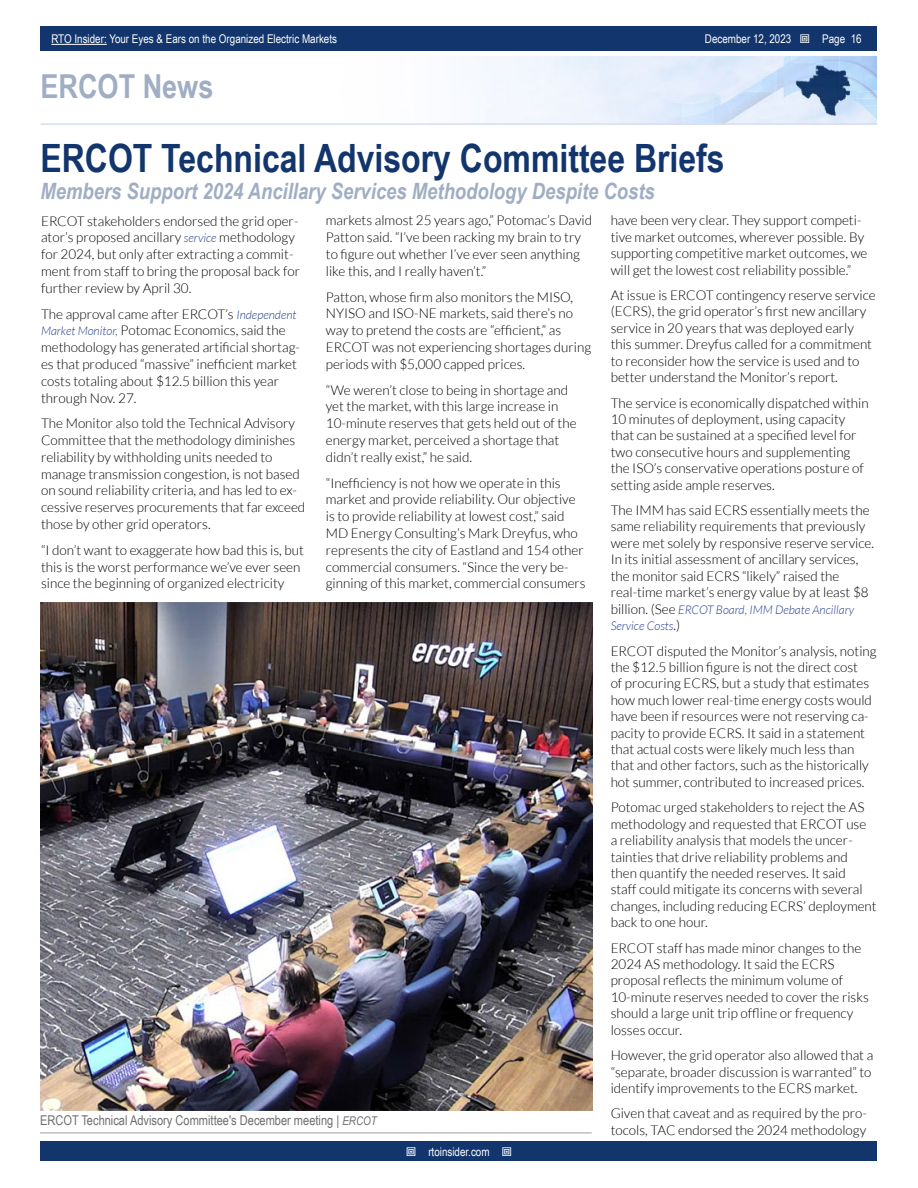
<style>
.page{position:relative;width:918px;height:1188px;background:#fff}
.page>*{position:absolute;margin:0;border:0;box-sizing:border-box;transform-origin:0 0}
.t1{font:700 39px "Arial Narrow";color:#11356c}
.t2{font:700 33px "Arial Narrow";color:#a0aec4}
.t3{font:italic 700 22.5px "Arial Narrow";color:#a0aec4}
.t4{font:300 13.5px/16.4px "Lato";color:#000}
.t5{font:13.5px "Arial Narrow";color:#6d6e71}
.t6{font:12px "Arial Narrow";color:#fff}
.t7{font:italic 300 12px/16.4px "Lato";color:#25408f}
.s1{font-style:italic;font-size:12px;color:#25408f}
.s2{font-style:normal;font-size:13.5px;color:#000}
.s3{font-style:italic;font-size:12px}
</style>
<div class="page">
<div style="left:41px;top:1142px;width:836px;height:19px;background:#11356c"></div>
<div style="left:41px;top:27px;width:836px;height:24px;background:#11356c"></div>
<hr style="left:51px;top:44px;width:56px;height:1px;background:#fff">
<img style="left:474px;top:56px;width:403px;height:67px">
<hr style="left:40px;top:123px;width:837px;height:2px;background:#d6deec">
<hr style="left:40px;top:1132px;width:552px;height:2px;background:#bfbfbf">
<img style="left:41px;top:603px;width:552px;height:507px">
<p class="t6" style="left:51px;top:30px;width:287px">RTO Insider: Your Eyes &amp; Ears on the Organized Electric Markets</p>
<p class="t6" style="left:705px;top:30px;width:88px">December 12, 2023</p>
<p class="t6" style="left:822px;top:30px;width:41px">Page 16</p>
<h2 class="t2" style="left:40px;top:61px;width:174px">ERCOT News</h2>
<h1 class="t1" style="left:40px;top:129px;width:686px">ERCOT Technical Advisory Committee Briefs</h1>
<h3 class="t3" style="left:40px;top:174px;width:616px">Members Support 2024 Ancillary Services Methodology Despite Costs</h3>
<p class="t4" style="left:41px;top:212px;width:261px;line-height:16.8px">ERCOT stakeholders endorsed the grid oper&shy;ator’s proposed ancillary <span class="s1">service</span> methodology for 2024, but only after extracting a commit&shy;ment from staff to bring the proposal back for further review by April 30.</p>
<p class="t4" style="left:41px;top:305px;width:261px;line-height:16.8px">The approval came after ERCOT’s <span class="s1">Independent Market Monitor,</span> Potomac Economics, said the methodology has generated artificial shortag&shy;es that produced “massive” inefficient market costs totaling about $12.5 billion this year through Nov. 27.</p>
<p class="t4" style="left:41px;top:415px;width:266px;line-height:16.8px">The Monitor also told the Technical Advisory Committee that the methodology diminishes reliability by withholding units needed to manage transmission congestion, is not based on sound reliability criteria, and has led to ex&shy;cessive reserves procurements that far exceed those by other grid operators.</p>
<p class="t4" style="left:41px;top:542px;width:264px;line-height:16.8px">“I don’t want to exaggerate how bad this is, but this is the worst performance we’ve ever seen since the beginning of organized electricity</p>
<p class="t4" style="left:326px;top:212px;width:268px;line-height:16.8px">markets almost 25 years ago,” Potomac’s David Patton said. “I’ve been racking my brain to try to figure out whether I’ve ever seen anything like this, and I really haven’t.”</p>
<p class="t4" style="left:326px;top:288px;width:267px;line-height:16.8px">Patton, whose firm also monitors the MISO, NYISO and ISO-NE markets, said there’s no way to pretend the costs are “efficient,” as ERCOT was not experiencing shortages during periods with $5,000 capped prices.</p>
<p class="t4" style="left:326px;top:381px;width:252px;line-height:16.8px">“We weren’t close to being in shortage and yet the market, with this large increase in 10-minute reserves that gets held out of the energy market, perceived a shortage that didn’t really exist,” he said.</p>
<p class="t4" style="left:326px;top:474px;width:261px;line-height:16.8px">“Inefficiency is not how we operate in this market and provide reliability. Our objective is to provide reliability at lowest cost,” said MD Energy Consulting’s Mark Dreyfus, who represents the city of Eastland and 154 other commercial consumers. “Since the very be&shy;ginning of this market, commercial consumers</p>
<p class="t4" style="left:611px;top:212px;width:258px">have been very clear. They support competi&shy;tive market outcomes, wherever possible. By supporting competitive market outcomes, we will get the lowest cost reliability possible.”</p>
<p class="t4" style="left:611px;top:287px;width:267px">At issue is ERCOT contingency reserve service (ECRS), the grid operator’s first new ancillary service in 20 years that was deployed early this summer. Dreyfus called for a commitment to reconsider how the service is used and to better understand the Monitor’s report.</p>
<p class="t4" style="left:611px;top:395px;width:259px">The service is economically dispatched within 10 minutes of deployment, using capacity that can be sustained at a specified level for two consecutive hours and supplementing the ISO’s conservative operations posture of setting aside ample reserves.</p>
<p class="t4" style="left:611px;top:502px;width:264px">The IMM has said ECRS essentially meets the same reliability requirements that previously were met solely by responsive reserve service.<br>In its initial assessment of ancillary services, the monitor said ECRS “likely” raised the real-time market’s energy value by at least $8</p>
<p class="t7" style="left:611px;top:602px;width:245px"><span class="s2">billion. (See</span> ERCOT Board, IMM Debate Ancillary<br>Service Costs<span class="s2">.)</span></p>
<p class="t4" style="left:611px;top:643px;width:267px">ERCOT disputed the Monitor’s analysis, noting the $12.5 billion figure is not the direct cost<br>of procuring ECRS, but a study that estimates how much lower real-time energy costs would have been if resources were not reserving ca&shy;pacity to provide ECRS. It said in a statement that actual costs were likely much less than that and other factors, such as the historically hot summer, contributed to increased prices.</p>
<p class="t4" style="left:611px;top:799px;width:268px">Potomac urged stakeholders to reject the AS methodology and requested that ERCOT use<br>a reliability analysis that models the uncer&shy;tainties that drive reliability problems and then quantify the needed reserves. It said<br>staff could mitigate its concerns with several changes, including reducing ECRS’ deployment back to one hour.</p>
<p class="t4" style="left:611px;top:940px;width:260px">ERCOT staff has made minor changes to the 2024 AS methodology. It said the ECRS proposal reflects the minimum volume of 10-minute reserves needed to cover the risks should a large unit trip offline or frequency losses occur.</p>
<p class="t4" style="left:611px;top:1047px;width:264px">However, the grid operator also allowed that a “separate, broader discussion is warranted” to identify improvements to the ECRS market.</p>
<p class="t4" style="left:611px;top:1105px;width:258px">Given that caveat and as required by the pro&shy;tocols, TAC endorsed the 2024 methodology</p>
<p class="t5" style="left:40px;top:1111px;width:338px">ERCOT Technical Advisory Committee's December meeting | <span class="s3">ERCOT</span></p>
<p class="t6" style="left:428px;top:1143px;width:63px">rtoinsider.com</p>
</div>
